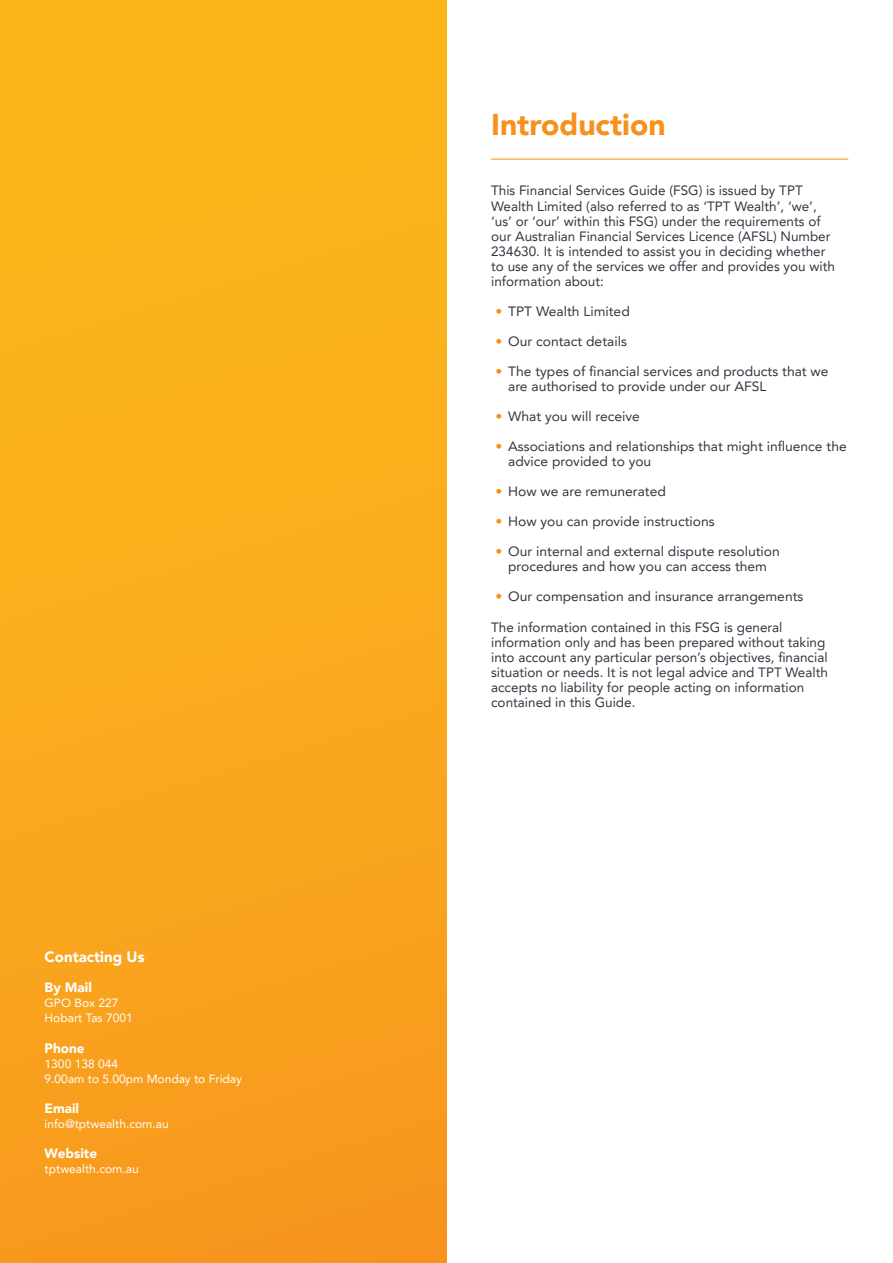
<style>
.page{position:relative;width:893px;height:1263px;background:#fff}
.page>*{position:absolute;margin:0;border:0;box-sizing:border-box;transform-origin:0 0}
.t1{font:900 30px "Avenir LT Pro";color:#f6911e}
.t2{font:900 15px "Avenir LT Pro";color:#fff}
.t3{font:13.5px/15px "Avenir LT Pro";color:#323640}
.t4{font:900 13.5px "Avenir LT Pro";color:#fff}
.t5{font:12px/15px "Avenir LT Pro";color:#fff}
.s1{color:#f6911e}
</style>
<div class="page">
<div style="left:0;top:0;width:446px;height:1263px;background:linear-gradient(to bottom,#fdbb1a,#f79a1e)"></div>
<hr style="left:491px;top:159px;width:357px;height:1px;background:#f6911e">
<p class="t2" style="left:45px;top:948px;width:101px">Contacting Us</p>
<p class="t4" style="left:45px;top:979px;width:49px">By Mail</p>
<p class="t5" style="left:45px;top:996px;width:90px">GPO Box 227<br>Hobart Tas 7001</p>
<p class="t4" style="left:45px;top:1040px;width:41px">Phone</p>
<p class="t5" style="left:45px;top:1056px;width:199px">1300 138 044<br>9.00am to 5.00pm Monday to Friday</p>
<p class="t4" style="left:45px;top:1100px;width:36px">Email</p>
<p class="t5" style="left:45px;top:1116px;width:126px">info@tptwealth.com.au</p>
<p class="t4" style="left:45px;top:1145px;width:54px">Website</p>
<p class="t5" style="left:45px;top:1161px;width:96px">tptwealth.com.au</p>
<h1 class="t1" style="left:491px;top:107px;width:176px">Introduction</h1>
<p class="t3" style="left:491px;top:183px;width:345px">This Financial Services Guide (FSG) is issued by TPT Wealth Limited (also referred to as ‘TPT Wealth’, ‘we’, ‘us’ or ‘our’ within this FSG) under the requirements of our Australian Financial Services Licence (AFSL) Number 234630. It is intended to assist you in deciding whether to use any of the services we offer and provides you with information about:</p>
<p class="t3" style="left:495px;top:303px;width:136px"><span class="s1">•</span> TPT Wealth Limited</p>
<p class="t3" style="left:495px;top:334px;width:133px"><span class="s1">•</span> Our contact details</p>
<p class="t3" style="left:508px;top:364px;width:322px;text-indent:-13px"><span class="s1">•</span> The types of financial services and products that we are authorised to provide under our AFSL</p>
<p class="t3" style="left:495px;top:409px;width:146px"><span class="s1">•</span> What you will receive</p>
<p class="t3" style="left:508px;top:439px;width:340px;text-indent:-13px"><span class="s1">•</span> Associations and relationships that might influence the advice provided to you</p>
<p class="t3" style="left:495px;top:484px;width:172px"><span class="s1">•</span> How we are remunerated</p>
<p class="t3" style="left:495px;top:514px;width:221px"><span class="s1">•</span> How you can provide instructions</p>
<p class="t3" style="left:495px;top:544px;width:286px;text-align:center"><span class="s1">•</span> Our internal and external dispute resolution procedures and how you can access them</p>
<p class="t3" style="left:495px;top:589px;width:310px"><span class="s1">•</span> Our compensation and insurance arrangements</p>
<p class="t3" style="left:491px;top:619px;width:338px">The information contained in this FSG is general information only and has been prepared without taking into account any particular person’s objectives, financial situation or needs. It is not legal advice and TPT Wealth accepts no liability for people acting on information contained in this Guide.</p>
</div>
